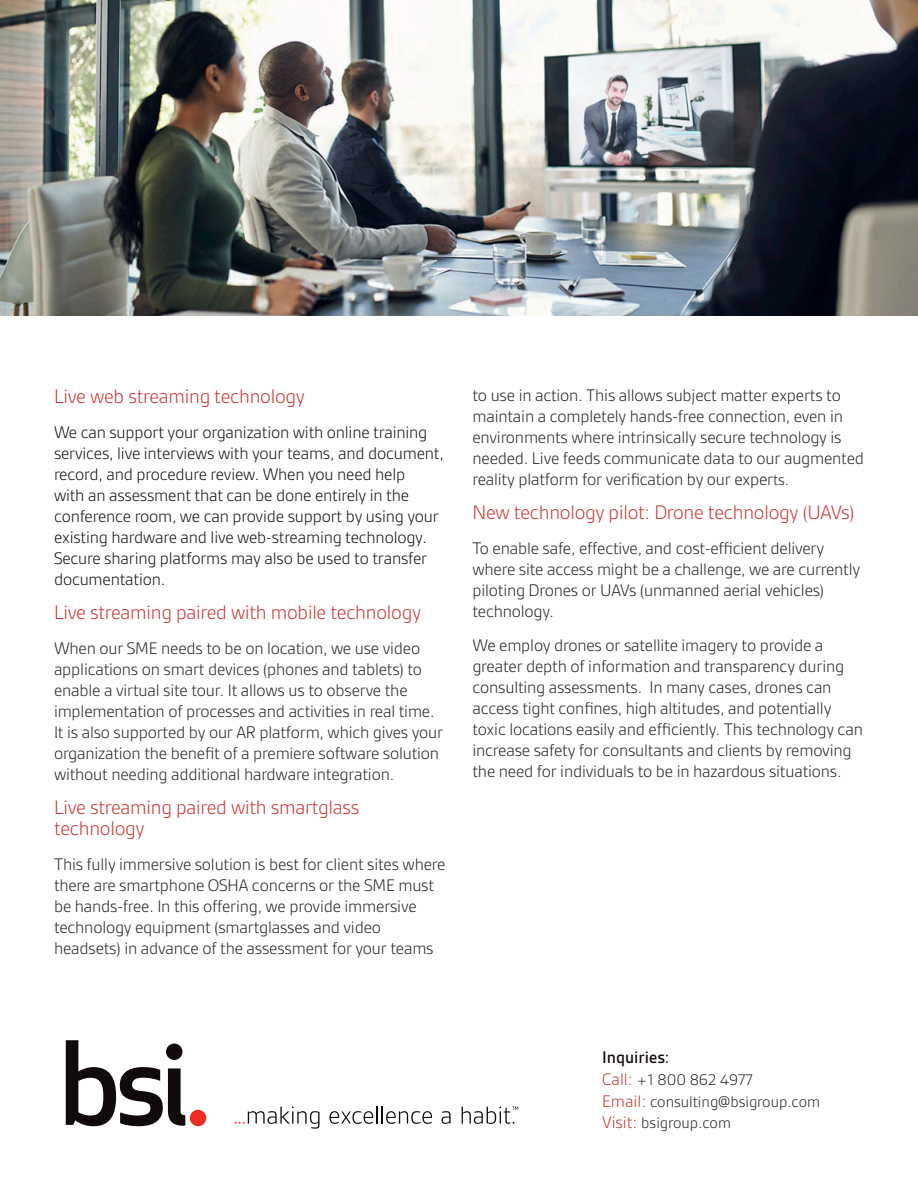
<style>
.page{position:relative;width:918px;height:1188px;background:#fff}
.page>*{position:absolute;margin:0;border:0;box-sizing:border-box;transform-origin:0 0}
.intro_main{font:300 21px/21px "BSI Gesta";letter-spacing:-.01em;color:#c9312b}
.main{font:300 18px/21px "BSI Gesta";letter-spacing:-.01em;color:#231f20}
.intro_main-2{font:300 18px/21px "BSI Gesta";letter-spacing:-.01em;color:#110a0c}
.main-2{font:500 18px "BSI Gesta";color:#110a0c}
.list_-_back{font:300 16.5px "BSI Gesta";color:#231f20}
.s1{font-size:16.5px}
.s2{font-size:18px;color:#c9312b}
</style>
<div class="page">
<svg style="left:66px;top:1040px;width:119px;height:86px"></svg>
<div style="left:190px;top:1110px;width:16px;height:16px;background:#ee2e22;border-radius:50%"></div>
<img style="left:0;top:0;width:918px;height:315px">
<svg style="left:235px;top:1106px;width:84px;height:23px"></svg>
<svg style="left:329px;top:1107px;width:103px;height:17px"></svg>
<svg style="left:441px;top:1111px;width:10px;height:13px"></svg>
<svg style="left:462px;top:1106px;width:56px;height:18px"></svg>
<p class="intro_main" style="left:54px;top:386px;width:252px">Live web streaming technology</p>
<p class="intro_main-2" style="left:54px;top:421px;width:391px">We can support your organization with online training services, live interviews with your teams, and document, record, and procedure review. When you need help<br>with an assessment that can be done entirely in the conference room, we can provide support by using your existing hardware and live web-streaming technology.<br>Secure sharing platforms may also be used to transfer documentation.</p>
<p class="intro_main" style="left:54px;top:602px;width:369px">Live streaming paired with mobile technology</p>
<p class="main" style="left:54px;top:637px;width:391px">When our SME needs to be on location, we use video applications on smart devices (phones and tablets) to enable a virtual site tour. It allows us to observe the implementation of processes and activities in real time.<br>It is also supported by our AR platform, which gives your organization the benefit of a premiere software solution without needing additional hardware integration.</p>
<p class="intro_main" style="left:54px;top:797px;width:307px">Live streaming paired with smartglass technology</p>
<p class="main" style="left:54px;top:853px;width:393px">This fully immersive solution is best for client sites where there are smartphone OSHA concerns or the SME must be hands-free. In this offering, we provide immersive technology equipment (smartglasses and video headsets) in advance of the assessment for your teams</p>
<p class="main" style="left:472px;top:385px;width:393px">to use in action. This allows subject matter experts to maintain a completely hands-free connection, even in environments where intrinsically secure technology is needed. Live feeds communicate data to our augmented reality platform for verification by our exper<span class="s1">ts.</span></p>
<p class="intro_main" style="left:472px;top:502px;width:384px">New technology pilot: Drone technology (UAVs)</p>
<p class="main" style="left:472px;top:538px;width:389px">To enable safe, effective, and cost-efficient delivery where site access might be a challenge, we are currently piloting Drones or UAVs (unmanned aerial vehicles) technology.</p>
<p class="main" style="left:472px;top:635px;width:392px">We employ drones or satellite imagery to provide a greater depth of information and transparency during consulting assessments. In many cases, drones can access tight confines, high altitudes, and potentially toxic locations easily and efficiently. This technology can increase safety for consultants and clients by removing the need for individuals to be in hazardous situations.</p>
<p class="main-2" style="left:602px;top:1048px;width:68px">Inquiries:</p>
<p class="list_-_back" style="left:602px;top:1071px;width:152px"><span class="s2">Call:</span> +1 800 862 4977</p>
<p class="list_-_back" style="left:602px;top:1092px;width:220px"><span class="s2">Email:</span> consulting@bsigroup.com</p>
<p class="list_-_back" style="left:602px;top:1114px;width:130px"><span class="s2">Visit:</span> bsigroup.com</p>
</div>
